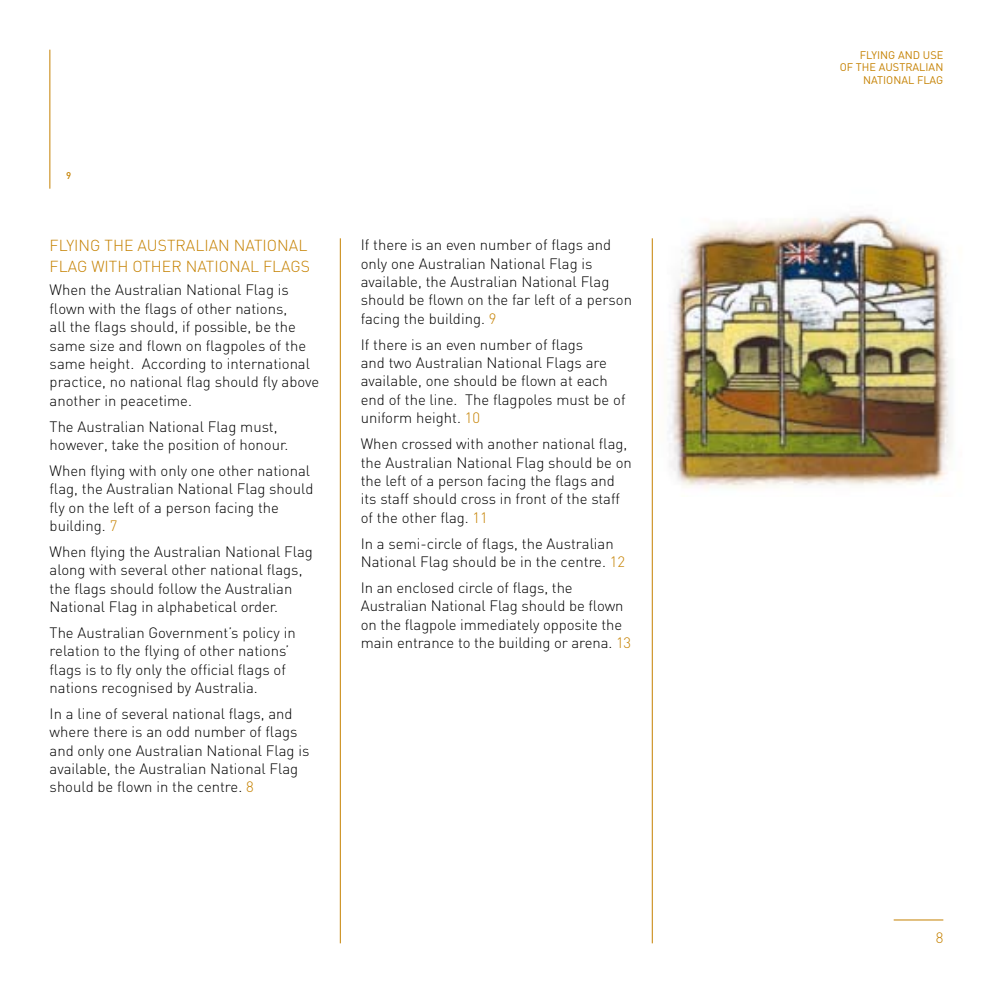
<style>
.page{position:relative;width:993px;height:993px;background:#fff}
.page>*{position:absolute;margin:0;border:0;box-sizing:border-box;transform-origin:0 0}
.t1{font:300 15.75px "DIN";color:#c58100}
.t2{font:300 14.88px/18.4px "DIN";color:#000}
.t3{font:300 14.88px "DIN";color:#c58100}
.t4{font:10.85px/12.6px "DIN";color:#c58100;text-align:right}
.s1{color:#c58100}
</style>
<div class="page">
<hr style="left:50px;top:50px;width:1px;height:139px;background:#c58100">
<hr style="left:340px;top:238px;width:1px;height:705px;background:#c58100">
<hr style="left:651px;top:238px;width:1px;height:705px;background:#c58100">
<img style="left:667px;top:214px;width:285px;height:275px">
<hr style="left:893px;top:919px;width:50px;height:1px;background:#c58100">
<p class="t1" style="left:50px;top:235px;width:119px">Flyin g th e Austra</p>
<p class="t1" style="left:195px;top:235px;width:18px">lian</p>
<p class="t1" style="left:234px;top:235px;width:75px">Nati onal</p>
<p class="t1" style="left:50px;top:256px;width:63px">Flag with</p>
<p class="t1" style="left:132px;top:256px;width:62px">other nati</p>
<p class="t1" style="left:219px;top:256px;width:91px">onal flags</p>
<p class="t2" style="left:50px;top:280px;width:271px">When the Australian National Flag is flown with the flags of other nations,<br>all the flags should, if possible, be the same size and flown on flagpoles of the same height. According to international practice, no national flag should fly above another in peacetime.</p>
<p class="t2" style="left:50px;top:417px;width:240px">The Australian National Flag must, however, take the position of honour.</p>
<p class="t2" style="left:50px;top:461px;width:265px">When flying with only one other national flag, the Australian National Flag should fly on the left of a person facing the building. <span class="s1">7</span></p>
<p class="t2" style="left:50px;top:542px;width:265px">When flying the Australian National Flag along with several other national flags, the flags should follow the Australian National Flag in alphabetical order.</p>
<p class="t2" style="left:50px;top:623px;width:247px">The Australian Government’s policy in relation to the flying of other nations’ flags is to fly only the official flags of nations recognised by Australia.</p>
<p class="t2" style="left:50px;top:704px;width:261px">In a line of several national flags, and where there is an odd number of flags and only one Australian National Flag is available, the Australian National Flag should be flown in the centre. <span class="s1">8</span></p>
<p class="t2" style="left:360px;top:235px;width:273px">If there is an even number of flags and only one Australian National Flag is available, the Australian National Flag should be flown on the far left of a person facing the building. <span class="s1">9</span></p>
<p class="t2" style="left:360px;top:335px;width:266px">If there is an even number of flags<br>and two Australian National Flags are available, one should be flown at each end of the line. The flagpoles must be of uniform height. <span class="s1">10</span></p>
<p class="t2" style="left:360px;top:434px;width:272px">When crossed with another national flag, the Australian National Flag should be on the left of a person facing the flags and its staff should cross in front of the staff of the other flag. <span class="s1">11</span></p>
<p class="t2" style="left:360px;top:533px;width:266px">In a semi-circle of flags, the Australian<br>National Flag should be in the centre. <span class="s1">12</span></p>
<p class="t2" style="left:360px;top:578px;width:272px">In an enclosed circle of flags, the Australian National Flag should be flown on the flagpole immediately opposite the main entrance to the building or arena. <span class="s1">13</span></p>
<p class="t4" style="left:839px;top:48px;width:105px">FLYING AND USE<br>OF THE AUSTRALIAN<br>NATIONAL FLAG</p>
<p class="t3" style="left:935px;top:928px;width:9px">8</p>
</div>
